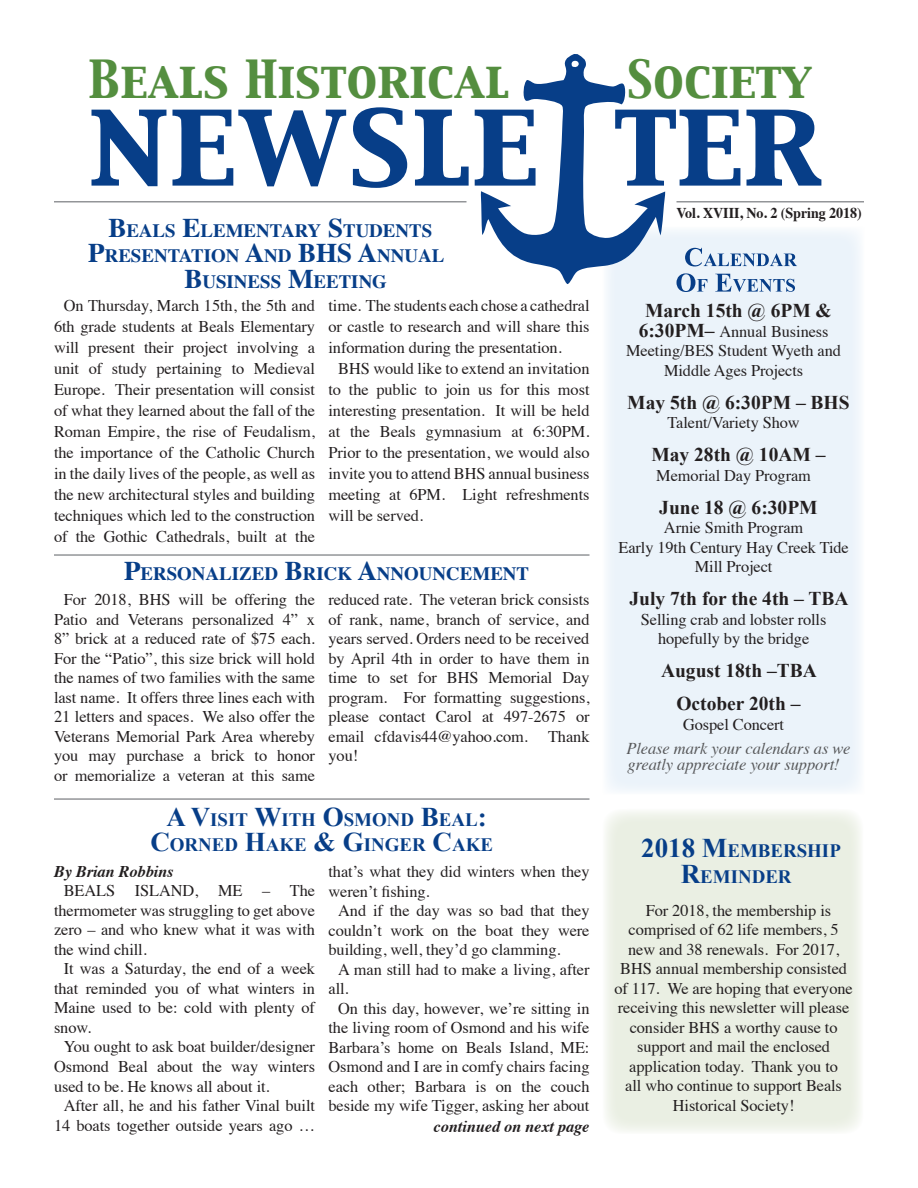
<style>
.page{position:relative;width:918px;height:1188px;background:#fff}
.page>*{position:absolute;margin:0;border:0;box-sizing:border-box;transform-origin:0 0}
.t1{font:46.5px "Capitals";color:#548e3f}
.t2{font:700 19.5px/33px "Times New Roman";color:#231f20;text-align:center}
.t3{font:700 18.9px "Times";color:#073e88}
.t4{font:700 18.9px/25.5px "Times New Roman";color:#073e88;text-align:center}
.t5{font:italic 16.5px/16.5px "Times";letter-spacing:-.005em;color:#57585a}
.t6{font:16.35px/19.5px "Times";letter-spacing:-.005em;color:#231f20;text-align:center}
.t7{font:italic 700 16.35px "Times";letter-spacing:-.005em;color:#231f20}
.t8{font:700 15px "Times";letter-spacing:-.005em;color:#231f20;scale:.94 1}
.s1{font-size:27px}
.s2{font-family:"Times New Roman";font-weight:700;font-size:19.5px}
</style>
<div class="page">
<div style="left:603px;top:809px;width:261px;height:325px;background:#eaefe3;border-radius:18px"></div>
<div style="left:607px;top:230px;width:253px;height:561px;background:#ebf3fa"></div>
<svg style="left:481px;top:54px;width:184px;height:230px"></svg>
<svg style="left:92px;top:107px;width:729px;height:81px"></svg>
<hr style="left:54px;top:201px;width:412px;height:1px;background:#939598">
<hr style="left:676px;top:201px;width:188px;height:1px;background:#939598">
<hr style="left:54px;top:554px;width:536px;height:2px;background:#939598">
<hr style="left:54px;top:798px;width:536px;height:2px;background:#939598">
<svg style="left:677px;top:273px;width:118px;height:19px;background:#adc2db"></svg>
<svg style="left:685px;top:248px;width:112px;height:18px;background:#afc3dc"></svg>
<h1 class="t1" style="left:88px;top:47px;width:423px">Beals Historical</h1>
<h1 class="t1" style="left:627px;top:47px;width:187px">Society</h1>
<p class="t3" style="left:108px;top:212px;width:325px"><span class="s1">B</span>EALS <span class="s1">E</span>LEMENTARY <span class="s1">S</span>TUDENTS</p>
<p class="t3" style="left:88px;top:238px;width:358px"><span class="s1">P</span>RESENTATION <span class="s1">A</span>ND <span class="s1">BHS A</span>NNUAL</p>
<p class="t3" style="left:184px;top:263px;width:204px"><span class="s1">B</span>USINESS <span class="s1">M</span>EETING</p>
<p class="t6" style="left:54px;top:294px;width:263px;line-height:21px">On Thursday, March 15th, the 5th and 6th grade students at Beals Elementary will present their project involving a unit of study pertaining to Medieval Europe. Their presentation will consist of what they learned about the fall of the Roman Empire, the rise of Feudalism, the importance of the Catholic Church in the daily lives of the people, as well as the new architectural styles and building techniques which led to the construction of the Gothic Cathedrals, built at the</p>
<p class="t6" style="left:329px;top:295px;width:263px">time. The students each chose a cathedral</p>
<p class="t6" style="left:329px;top:316px;width:263px">or castle to research and will share this</p>
<p class="t6" style="left:329px;top:337px;width:235px">information during the presentation.</p>
<p class="t6" style="left:338px;top:358px;width:253px">BHS would like to extend an invitation</p>
<p class="t6" style="left:329px;top:379px;width:263px">to the public to join us for this most</p>
<p class="t6" style="left:329px;top:400px;width:263px">interesting presentation. It will be held</p>
<p class="t6" style="left:329px;top:421px;width:262px">at the Beals gymnasium at 6:30PM.</p>
<p class="t6" style="left:329px;top:442px;width:263px">Prior to the presentation, we would also</p>
<p class="t6" style="left:329px;top:463px;width:262px">invite you to attend BHS annual business</p>
<p class="t6" style="left:329px;top:484px;width:263px">meeting at 6PM. Light refreshments</p>
<p class="t6" style="left:329px;top:505px;width:96px">will be served.</p>
<p class="t3" style="left:124px;top:555px;width:407px"><span class="s1">P</span>ERSONALIZED <span class="s1">B</span>RICK <span class="s1">A</span>NNOUNCEMENT</p>
<p class="t6" style="left:54px;top:588px;width:263px">For 2018, BHS will be offering the Patio and Veterans personalized 4” x 8” brick at a reduced rate of $75 each.<br>For the “Patio”, this size brick will hold the names of two families with the same last name. It offers three lines each with 21 letters and spaces. We also offer the Veterans Memorial Park Area whereby you may purchase a brick to honor or memorialize a veteran at this same</p>
<p class="t6" style="left:329px;top:588px;width:263px;text-align:justify">reduced rate. The veteran brick consists of rank, name, branch of service, and years served. Orders need to be received by April 4th in order to have them in time to set for BHS Memorial Day program. For formatting suggestions, please contact Carol at 497-2675 or email cfdavis44@yahoo.com. Thank you!</p>
<p class="t4" style="left:150px;top:806px;width:344px"><span class="s1">A V</span>ISIT <span class="s1">W</span>ITH <span class="s1">O</span>SMOND <span class="s1">B</span>EAL<span class="s1">:<br>C</span>ORNED <span class="s1">H</span>AKE <span class="s1">&amp; G</span>INGER <span class="s1">C</span>AKE</p>
<p class="t7" style="left:54px;top:856px;width:121px">By Brian Robbins</p>
<p class="t6" style="left:64px;top:880px;width:253px">BEALS ISLAND, ME – The</p>
<p class="t6" style="left:54px;top:899px;width:263px">thermometer was struggling to get above</p>
<p class="t6" style="left:54px;top:919px;width:263px">zero – and who knew what it was with</p>
<p class="t6" style="left:54px;top:938px;width:94px">the wind chill.</p>
<p class="t6" style="left:64px;top:958px;width:253px">It was a Saturday, the end of a week</p>
<p class="t6" style="left:54px;top:977px;width:263px">that reminded you of what winters in</p>
<p class="t6" style="left:54px;top:997px;width:263px">Maine used to be: cold with plenty of</p>
<p class="t6" style="left:54px;top:1016px;width:39px">snow.</p>
<p class="t6" style="left:64px;top:1036px;width:253px">You ought to ask boat builder/designer</p>
<p class="t6" style="left:54px;top:1055px;width:263px">Osmond Beal about the way winters</p>
<p class="t6" style="left:54px;top:1075px;width:217px">used to be. He knows all about it.</p>
<p class="t6" style="left:64px;top:1094px;width:253px">After all, he and his father Vinal built</p>
<p class="t6" style="left:54px;top:1114px;width:263px">14 boats together outside years ago …</p>
<p class="t6" style="left:329px;top:860px;width:263px">that’s what they did winters when they</p>
<p class="t6" style="left:329px;top:880px;width:103px">weren’t fishing.</p>
<p class="t6" style="left:338px;top:899px;width:253px">And if the day was so bad that they</p>
<p class="t6" style="left:329px;top:919px;width:263px">couldn’t work on the boat they were</p>
<p class="t6" style="left:329px;top:938px;width:234px">building, well, they’d go clamming.</p>
<p class="t6" style="left:338px;top:958px;width:253px">A man still had to make a living, after</p>
<p class="t6" style="left:329px;top:977px;width:22px">all.</p>
<p class="t6" style="left:338px;top:997px;width:253px">On this day, however, we’re sitting in</p>
<p class="t6" style="left:329px;top:1016px;width:263px">the living room of Osmond and his wife</p>
<p class="t6" style="left:329px;top:1036px;width:262px">Barbara’s home on Beals Island, ME:</p>
<p class="t6" style="left:329px;top:1055px;width:263px">Osmond and I are in comfy chairs facing</p>
<p class="t6" style="left:329px;top:1075px;width:263px">each other; Barbara is on the couch</p>
<p class="t6" style="left:329px;top:1094px;width:263px">beside my wife Tigger, asking her about</p>
<p class="t7" style="left:434px;top:1111px;width:157px">continued on next page</p>
<p class="t8" style="left:676px;top:199px;width:199px">Vol. XVIII, No. 2 (Spring 2018)</p>
<p class="t2" style="left:645px;top:294px;width:188px">March 15th @ 6PM &amp;</p>
<p class="t6" style="left:626px;top:320px;width:216px"><span class="s2">6:30PM–</span> Annual Business<br>Meeting/BES Student Wyeth and<br>Middle Ages Projects</p>
<p class="t2" style="left:627px;top:385px;width:224px">May 5th @ 6:30PM – BHS</p>
<p class="t6" style="left:668px;top:411px;width:134px">Talent/Variety Show</p>
<p class="t2" style="left:651px;top:438px;width:176px">May 28th @ 10AM –</p>
<p class="t6" style="left:656px;top:464px;width:156px">Memorial Day Program</p>
<p class="t2" style="left:659px;top:490px;width:160px">June 18 @ 6:30PM</p>
<p class="t6" style="left:618px;top:516px;width:232px">Arnie Smith Program<br>Early 19th Century Hay Creek Tide<br>Mill Project</p>
<p class="t2" style="left:629px;top:582px;width:221px">July 7th for the 4th – TBA</p>
<p class="t6" style="left:641px;top:608px;width:187px">Selling crab and lobster rolls hopefully by the bridge</p>
<p class="t2" style="left:661px;top:654px;width:158px">August 18th –TBA<br>October 20th –</p>
<p class="t6" style="left:683px;top:713px;width:103px">Gospel Concert</p>
<p class="t5" style="left:626px;top:739px;width:226px">Please mark your calendars as we greatly appreciate your support!</p>
<p class="t4" style="left:641px;top:838px;width:201px"><span class="s1">2018 M</span>EMBERSHIP<br><span class="s1">R</span>EMINDER</p>
<p class="t6" style="left:614px;top:899px;width:240px">For 2018, the membership is comprised of 62 life members, 5 new and 38 renewals. For 2017,<br>BHS annual membership consisted of 117. We are hoping that everyone receiving this newsletter will please consider BHS a worthy cause to support and mail the enclosed application today. Thank you to<br>all who continue to support Beals<br>Historical Society!</p>
</div>
